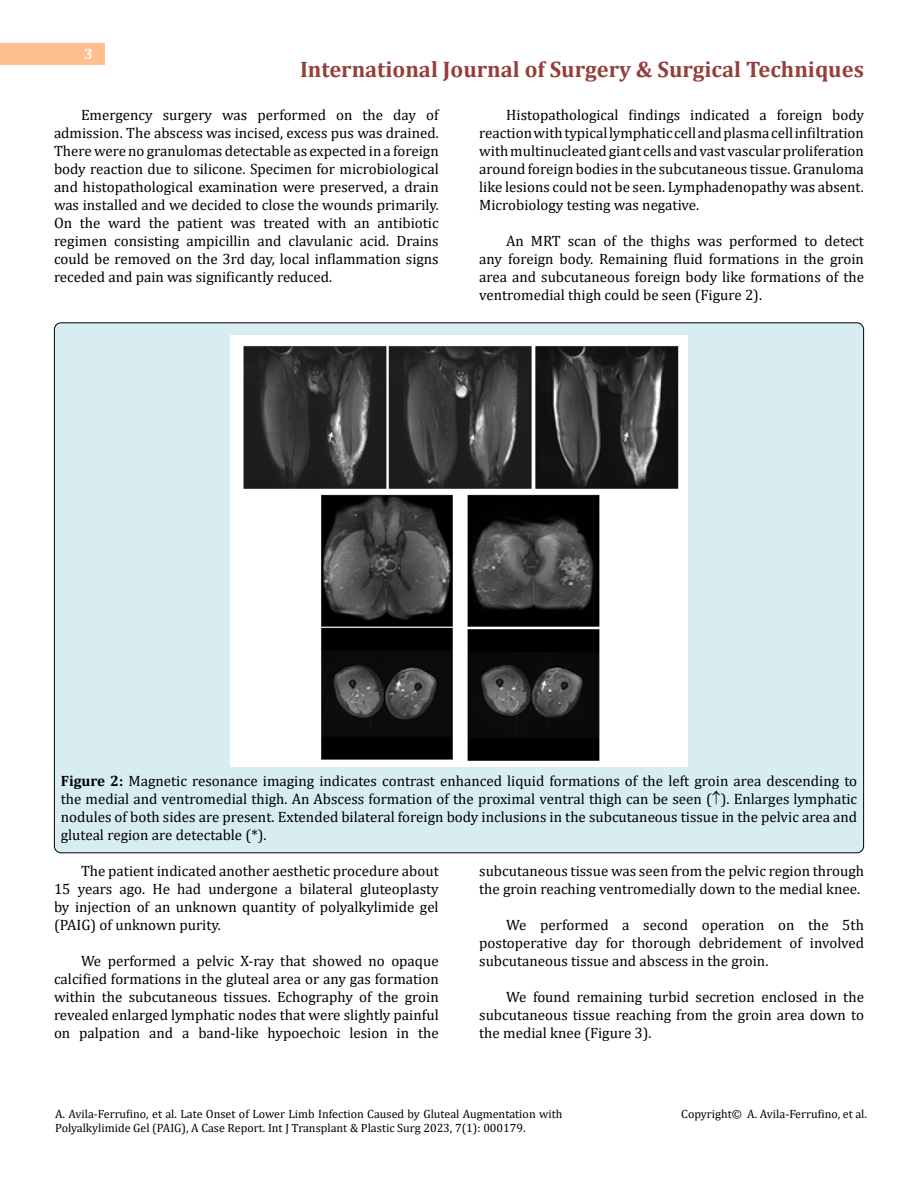
<style>
.page{position:relative;width:918px;height:1188px;background:#fff}
.page>*{position:absolute;margin:0;border:0;box-sizing:border-box;transform-origin:0 0}
.t1{font:700 22.5px "Cambria";color:#953f3c}
.t2{font:15px/18px "Cambria";color:#000;text-align:justify}
.t3{font:700 15px "Cambria";color:#fff}
.t4{font:12px/14.4px "Cambria";color:#000}
.s1{font-weight:700}
</style>
<div class="page">
<div style="left:0;top:43px;width:105px;height:21px;background:#ffbf91"></div>
<div style="left:54px;top:323px;width:810px;height:530px;background:#d8edf2;border-radius:7px"></div>
<img style="left:231px;top:336px;width:456px;height:430px">
<p class="t3" style="left:84px;top:44px;width:10px">3</p>
<h1 class="t1" style="left:300px;top:54px;width:566px">International Journal of Surgery &amp; Surgical Techniques</h1>
<p class="t2" style="left:54px;top:105px;width:386px;text-indent:27px">Emergency surgery was performed on the day of admission. The abscess was incised, excess pus was drained.<br>There were no granulomas detectable as expected in a foreign body reaction due to silicone. Specimen for microbiological and histopathological examination were preserved, a drain was installed and we decided to close the wounds primarily.<br>On the ward the patient was treated with an antibiotic regimen consisting ampicillin and clavulanic acid. Drains could be removed on the 3rd day, local inflammation signs receded and pain was significantly reduced.</p>
<p class="t2" style="left:479px;top:105px;width:386px;text-indent:27px">Histopathological findings indicated a foreign body reaction with typical lymphatic cell and plasma cell infiltration with multinucleated giant cells and vast vascular proliferation around foreign bodies in the subcutaneous tissue. Granuloma like lesions could not be seen. Lymphadenopathy was absent.<br>Microbiology testing was negative.</p>
<p class="t2" style="left:479px;top:231px;width:386px;text-indent:27px">An MRT scan of the thighs was performed to detect any foreign body. Remaining fluid formations in the groin area and subcutaneous foreign body like formations of the ventromedial thigh could be seen (Figure 2).</p>
<p class="t2" style="left:61px;top:771px;width:798px"><span class="s1">Figure 2:</span> Magnetic resonance imaging indicates contrast enhanced liquid formations of the left groin area descending to the medial and ventromedial thigh. An Abscess formation of the proximal ventral thigh can be seen (↑). Enlarges lymphatic nodules of both sides are present. Extended bilateral foreign body inclusions in the subcutaneous tissue in the pelvic area and gluteal region are detectable (*).</p>
<p class="t2" style="left:54px;top:861px;width:386px;text-indent:27px">The patient indicated another aesthetic procedure about 15 years ago. He had undergone a bilateral gluteoplasty by injection of an unknown quantity of polyalkylimide gel (PAIG) of unknown purity.</p>
<p class="t2" style="left:54px;top:951px;width:386px;text-indent:27px">We performed a pelvic X-ray that showed no opaque calcified formations in the gluteal area or any gas formation within the subcutaneous tissues. Echography of the groin revealed enlarged lymphatic nodes that were slightly painful on palpation and a band-like hypoechoic lesion in the</p>
<p class="t2" style="left:479px;top:861px;width:386px">subcutaneous tissue was seen from the pelvic region through the groin reaching ventromedially down to the medial knee.</p>
<p class="t2" style="left:479px;top:915px;width:386px;text-indent:27px">We performed a second operation on the 5th postoperative day for thorough debridement of involved subcutaneous tissue and abscess in the groin.</p>
<p class="t2" style="left:479px;top:987px;width:386px;text-indent:27px">We found remaining turbid secretion enclosed in the subcutaneous tissue reaching from the groin area down to the medial knee (Figure 3).</p>
<p class="t4" style="left:55px;top:1106px;width:509px">A. Avila-Ferrufino, et al. Late Onset of Lower Limb Infection Caused by Gluteal Augmentation with<br>Polyalkylimide Gel (PAIG), A Case Report. Int J Transplant &amp; Plastic Surg 2023, 7(1): 000179.</p>
<p class="t4" style="left:681px;top:1106px;width:187px">Copyright© A. Avila-Ferrufino, et al.</p>
</div>
